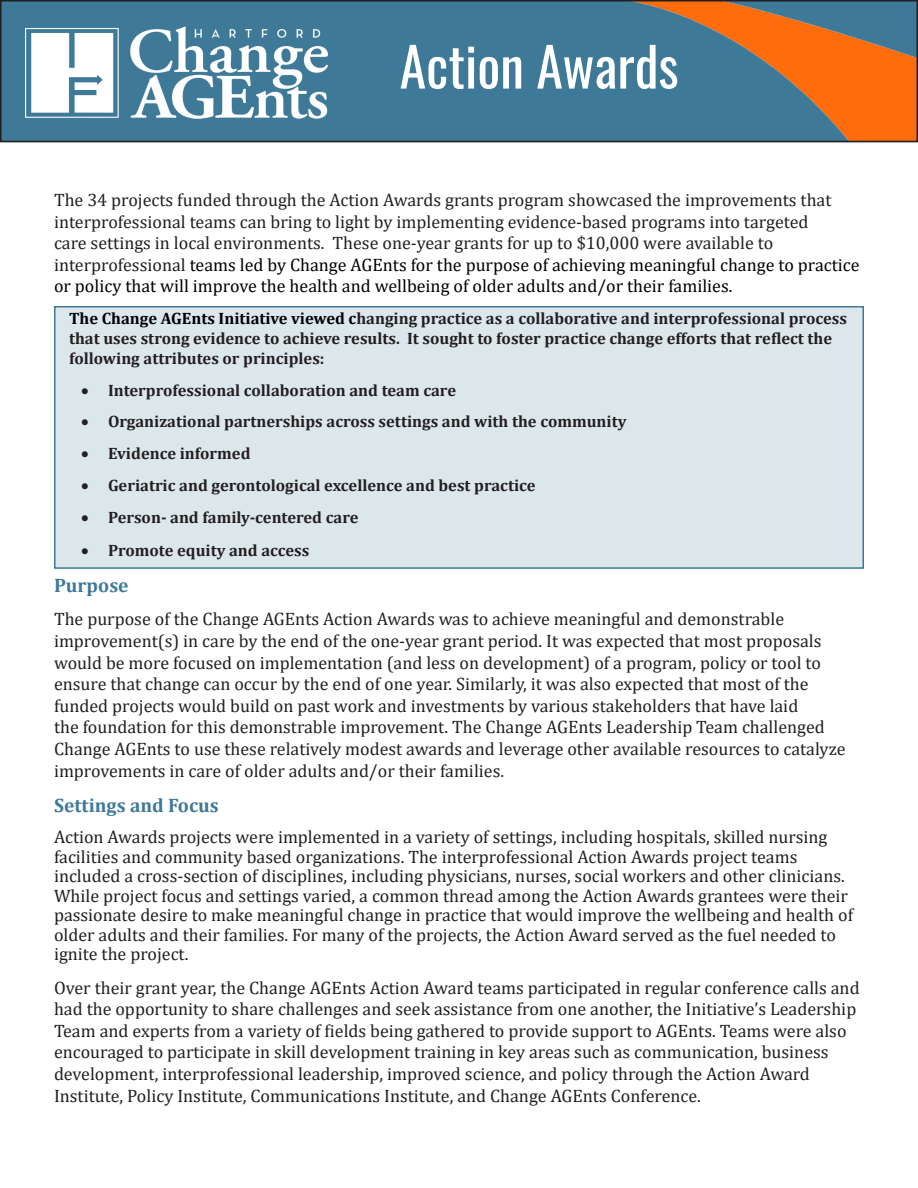
<style>
.page{position:relative;width:918px;height:1188px;background:#fff}
.page>*{position:absolute;margin:0;border:0;box-sizing:border-box;transform-origin:0 0}
.t1{font:54px "Oswald";color:#fff}
.t2{font:700 19.5px "Cambria";color:#3e7998}
.t3{font:18px/21.6px "Cambria";color:#231f20}
.t4{font:700 16.5px/19.8px "Cambria";color:#231f20}
.s1{color:#000}
</style>
<div class="page">
<div style="left:54px;top:306px;width:810px;height:263px;background:#dce7ec;border:2px solid #3e7998"></div>
<svg style="left:3px;top:3px;width:912px;height:136px;background:#698491"></svg>
<div style="left:0;top:0;width:918px;height:142px;border:2px solid #231f20"></div>
<p class="t1" style="left:400px;top:29px;width:281px">Action Awards</p>
<h1 class="t1" style="left:385px;top:53px;width:281px">Action Awards</h1>
<p class="t3" style="left:54px;top:189px;width:807px">The 34 projects funded through the Action Awards grants program showcased the improvements that interprofessional teams can bring to light by implementing evidence-based programs into targeted<br>care settings in local environments. These one-year grants for up to $10,000 were available to interprofessional <span class="s1">teams led by Change AGEnts for the purpose of achieving meaningful change to practice or policy that will improve the health and wellbeing of older adults and/or their families.</span></p>
<p class="t4" style="left:69px;top:308px;width:779px"><span class="s1">The Change AGEnts Initiative viewed c</span>hanging practice as a collaborative and interprofessional process that uses strong evidence to achieve results. It sought to foster practice change efforts that reflect the following attributes or principles:</p>
<p class="t4" style="left:81px;top:380px;width:377px">• Interprofessional collaboration and team care</p>
<p class="t4" style="left:81px;top:411px;width:547px">• Organizational partnerships across settings and with the community</p>
<p class="t4" style="left:81px;top:443px;width:171px">• Evidence informed</p>
<p class="t4" style="left:81px;top:475px;width:456px">• Geriatric and gerontological excellence and best practice</p>
<p class="t4" style="left:81px;top:507px;width:279px">• Person- and family-centered care</p>
<p class="t4" style="left:81px;top:540px;width:230px">• Promote equity and access</p>
<p class="t2" style="left:54px;top:571px;width:76px">Purpose</p>
<p class="t3" style="left:54px;top:608px;width:793px">The purpose of the Change AGEnts Action Awards was to achieve meaningful and demonstrable improvement(s) in care by the end of the one-year grant period. It was expected that most proposals would be more focused on implementation (and less on development) of a program, policy or tool to ensure that change can occur by the end of one year. Similarly, it was also expected that most of the funded projects would build on past work and investments by various stakeholders that have laid<br>the foundation for this demonstrable improvement. The Change AGEnts Leadership Team challenged Change AGEnts to use these relatively modest awards and leverage other available resources to catalyze improvements in care of older adults and/or their families.</p>
<p class="t2" style="left:54px;top:792px;width:166px">Settings and Focus</p>
<p class="t3" style="left:54px;top:828px;width:801px;line-height:19.4px">Action Awards projects were implemented in a variety of settings, including hospitals, skilled nursing facilities and community based organizations. The interprofessional Action Awards project teams included a cross-section of disciplines, including physicians, nurses, social workers and other clinicians.<br>While project focus and settings varied, a common thread among the Action Awards grantees were their passionate desire to make meaningful change in practice that would improve the wellbeing and health of older adults and their families. For many of the projects, the Action Award served as the fuel needed to ignite the project.</p>
<p class="t3" style="left:54px;top:977px;width:807px">Over their grant year, the Change AGEnts Action Award teams participated in regular conference calls and had the opportunity to share challenges and seek assistance from one another, the Initiative’s Leadership Team and experts from a variety of fields being gathered to provide support to AGEnts. Teams were also encouraged to participate in skill development training in key areas such as communication, business development, interprofessional leadership, improved science, and policy through the Action Award Institute, Policy Institute, Communications Institute, and Change AGEnts Conference.</p>
</div>
